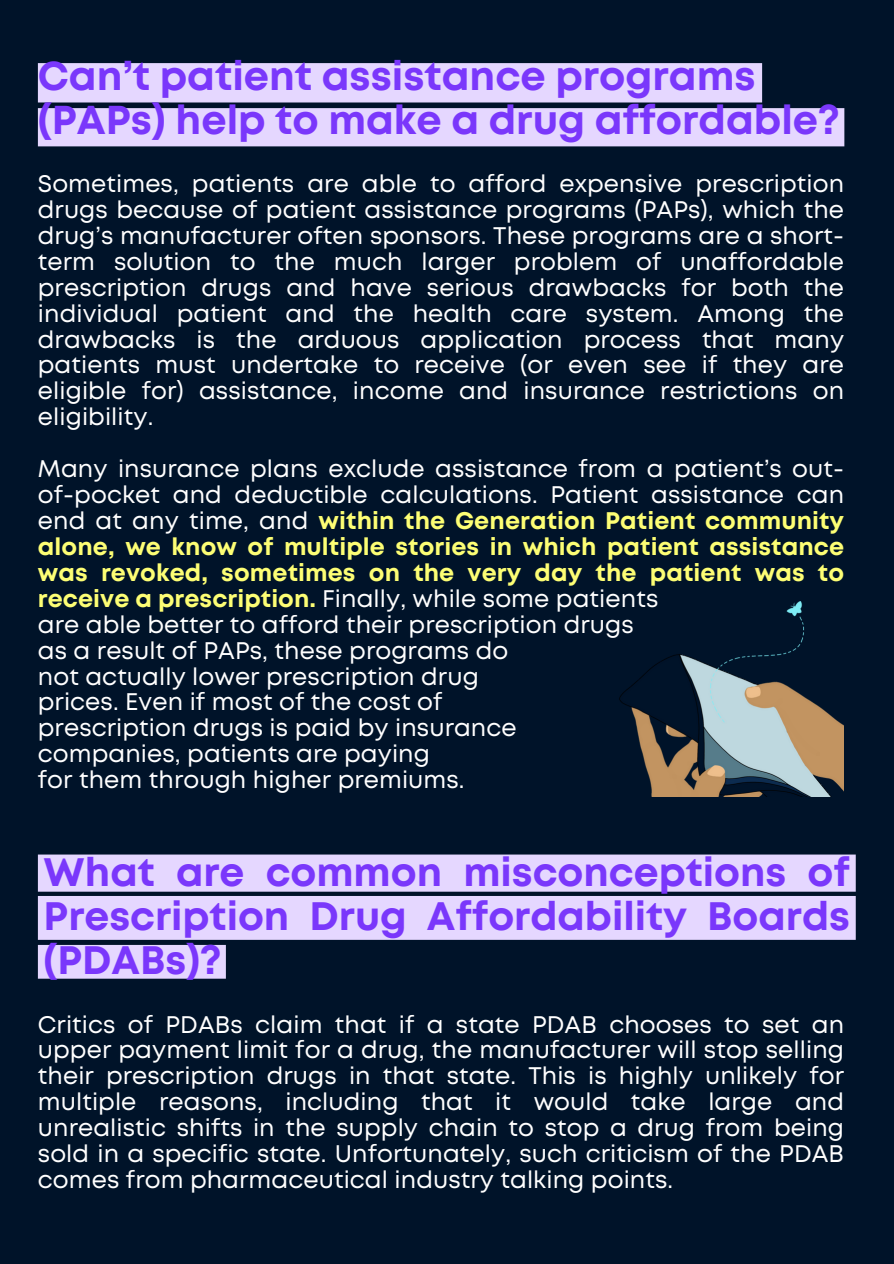
<style>
.page{position:relative;width:894px;height:1264px;background:#fff}
.page>*{position:absolute;margin:0;border:0;box-sizing:border-box;transform-origin:0 0}
.t1{font:700 40.2px/43.7px "Mont";color:#7a37fb}
.t2{font:700 39.6px/43.8px "Mont";color:#7a37fb;text-align:justify}
.t3{font:24px/25.8px "Mont";letter-spacing:.005em;color:#fff;text-align:justify}
.s1{font-weight:700;color:#fdfe74}
</style>
<div class="page">
<div style="left:0;top:0;width:893px;height:1263px;background:#001329"></div>
<div style="left:38px;top:63px;width:723px;height:39px;background:#e5d7ff"></div>
<div style="left:38px;top:108px;width:806px;height:38px;background:#e5d7ff"></div>
<div style="left:38px;top:854px;width:817px;height:37px;background:#e5d7ff"></div>
<div style="left:38px;top:896px;width:817px;height:43px;background:#e5d7ff"></div>
<div style="left:38px;top:944px;width:188px;height:34px;background:#e5d7ff"></div>
<img style="left:619px;top:601px;width:224px;height:195px">
<h1 class="t1" style="left:38px;top:57px;width:803px">Can’t patient assistance programs (PAPs) help to make a drug affordable?</h1>
<p class="t3" style="left:38px;top:173px;width:807px">Sometimes, patients are able to afford expensive prescription drugs because of patient assistance programs (PAPs), which the drug’s manufacturer often sponsors. These programs are a short&shy;term solution to the much larger problem of unaffordable prescription drugs and have serious drawbacks for both the individual patient and the health care system. Among the drawbacks is the arduous application process that many patients must undertake to receive (or even see if they are eligible for) assistance, income and insurance restrictions on eligibility.</p>
<p class="t3" style="left:38px;top:458px;width:807px;text-align:left">Many insurance plans exclude assistance from a patient’s out&shy;of-pocket and deductible calculations. Patient assistance can end at any time, and <span class="s1">within the Generation Patient community alone, we know of multiple stories in which patient assistance was revoked, sometimes on the very day the patient was to receive a prescription.</span> Finally, while some patients<br>are able better to afford their prescription drugs<br>as a result of PAPs, these programs do<br>not actually lower prescription drug<br>prices. Even if most of the cost of<br>prescription drugs is paid by insurance<br>companies, patients are paying<br>for them through higher premiums.</p>
<h2 class="t2" style="left:44px;top:853px;width:807px">What are common misconceptions of Prescription Drug Affordability Boards (PDABs)?</h2>
<p class="t3" style="left:38px;top:1013px;width:807px">Critics of PDABs claim that if a state PDAB chooses to set an upper payment limit for a drug, the manufacturer will stop selling their prescription drugs in that state. This is highly unlikely for multiple reasons, including that it would take large and unrealistic shifts in the supply chain to stop a drug from being sold in a specific state. Unfortunately, such criticism of the PDAB comes from pharmaceutical industry talking points.</p>
</div>
